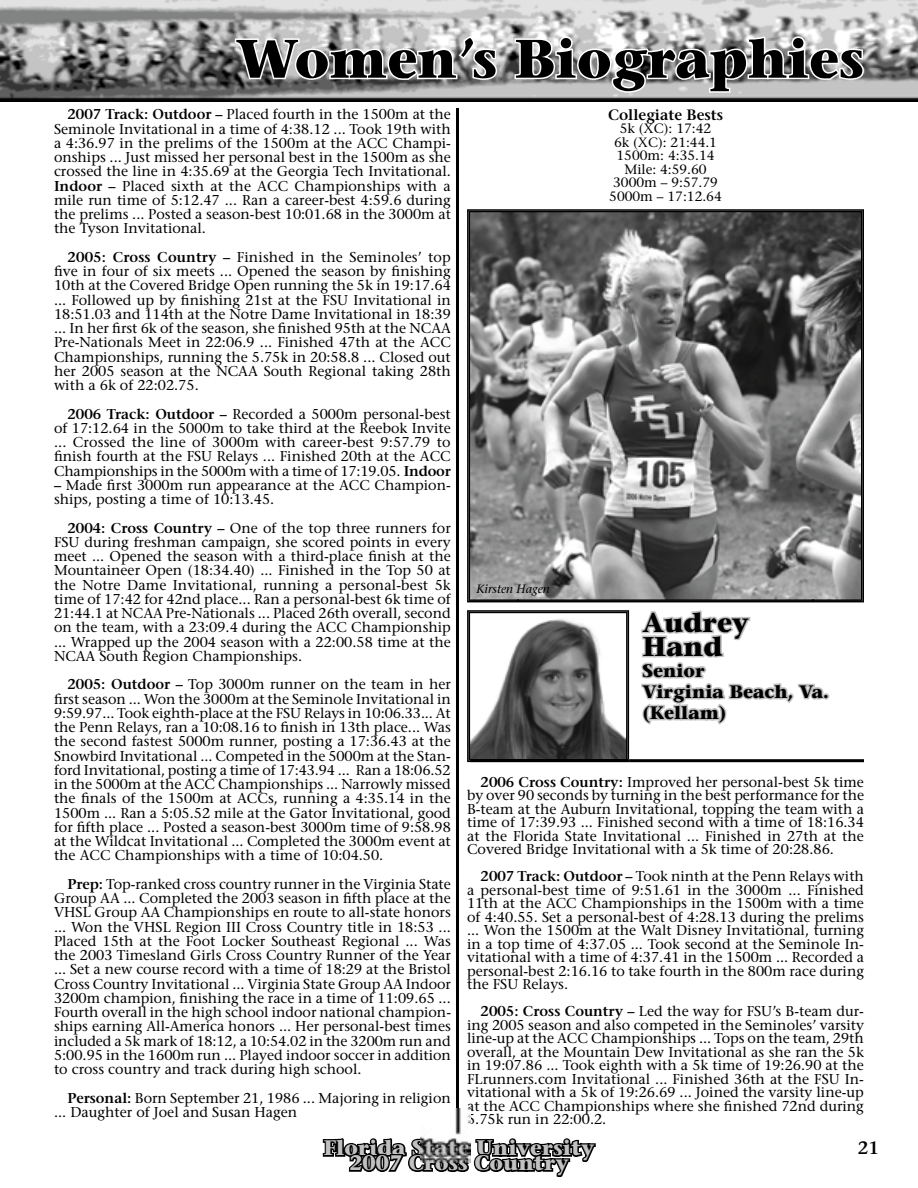
<style>
.page{position:relative;width:918px;height:1188px;background:#fff}
.page>*{position:absolute;margin:0;border:0;box-sizing:border-box;transform-origin:0 0}
.t1{font:700 54px "Stone Serif";color:#000}
.t2{font:700 27px/24px "Stone Serif";color:#000}
.t3{font:700 21px/15px "Stone Serif";color:#c1c1c1;text-align:center}
.t4{font:700 18px/21px "Stone Serif";color:#000}
.t5{font:600 18px "Stone Serif";color:#000}
.t6{font:600 15px "Stone Serif";color:#000}
.t7{font:14.25px/14.2px "Stone Serif";color:#000;text-align:justify}
.t8{font:13.5px/13.5px "Stone Serif";color:#000;text-align:center}
.t9{font:italic 12px "Stone Serif";color:#000}
.s1{font-weight:600}
</style>
<div class="page">
<img style="left:0;top:0;width:918px;height:102px">
<svg style="left:323px;top:1138px;width:273px;height:39px"></svg>
<svg style="left:233px;top:35px;width:266px;height:48px"></svg>
<svg style="left:513px;top:35px;width:352px;height:59px"></svg>
<hr style="left:456px;top:108px;width:3px;height:1001px;background:#000">
<svg style="left:467px;top:209px;width:397px;height:393px;background:#7b7b7b"></svg>
<img style="left:469px;top:211px;width:394px;height:49px">
<img style="left:469px;top:259px;width:49px;height:342px">
<img style="left:813px;top:259px;width:50px;height:342px">
<img style="left:518px;top:552px;width:295px;height:49px">
<svg style="left:467px;top:610px;width:397px;height:152px"></svg>
<img style="left:421px;top:1109px;width:50px;height:53px">
<h1 class="t1" style="left:236px;top:24px;width:630px">Women’s Biographies</h1>
<p class="t7" style="left:54px;top:107px;width:398px;text-indent:14px"><span class="s1">2007 Track: Outdoor –</span> Placed fourth in the 1500m at the Seminole Invitational in a time of 4:38.12 ... Took 19th with a 4:36.97 in the prelims of the 1500m at the ACC Champi&shy;onships ... Just missed her personal best in the 1500m as she crossed the line in 4:35.69 at the Georgia Tech Invitational.<br><span class="s1">Indoor –</span> Placed sixth at the ACC Championships with a mile run time of 5:12.47 ... Ran a career-best 4:59.6 during the prelims ... Posted a season-best 10:01.68 in the 3000m at the Tyson Invitational.</p>
<p class="t7" style="left:54px;top:250px;width:398px;text-indent:14px"><span class="s1">2005: Cross Country –</span> Finished in the Seminoles’ top five in four of six meets ... Opened the season by finishing 10th at the Covered Bridge Open running the 5k in 19:17.64 ... Followed up by finishing 21st at the FSU Invitational in 18:51.03 and 114th at the Notre Dame Invitational in 18:39 ... In her first 6k of the season, she finished 95th at the NCAA Pre-Nationals Meet in 22:06.9 ... Finished 47th at the ACC Championships, running the 5.75k in 20:58.8 ... Closed out her 2005 season at the NCAA South Regional taking 28th with a 6k of 22:02.75.</p>
<p class="t7" style="left:54px;top:406px;width:398px;text-indent:14px"><span class="s1">2006 Track: Outdoor –</span> Recorded a 5000m personal-best of 17:12.64 in the 5000m to take third at the Reebok Invite ... Crossed the line of 3000m with career-best 9:57.79 to finish fourth at the FSU Relays ... Finished 20th at the ACC Championships in the 5000m with a time of 17:19.05. <span class="s1">Indoor</span></p>
<p class="t7" style="left:54px;top:478px;width:398px"><span class="s1">–</span> Made first 3000m run appearance at the ACC Champion&shy;ships, posting a time of 10:13.45.</p>
<p class="t7" style="left:54px;top:520px;width:398px;text-indent:14px"><span class="s1">2004: Cross Country –</span> One of the top three runners for FSU during freshman campaign, she scored points in every meet ... Opened the season with a third-place finish at the Mountaineer Open (18:34.40) ... Finished in the Top 50 at the Notre Dame Invitational, running a personal-best 5k time of 17:42 for 42nd place... Ran a personal-best 6k time of 21:44.1 at NCAA Pre-Nationals ... Placed 26th overall, second on the team, with a 23:09.4 during the ACC Championship ... Wrapped up the 2004 season with a 22:00.58 time at the NCAA South Region Championships.</p>
<p class="t7" style="left:54px;top:677px;width:398px;text-indent:14px"><span class="s1">2005: Outdoor –</span> Top 3000m runner on the team in her first season ... Won the 3000m at the Seminole Invitational in 9:59.97... Took eighth-place at the FSU Relays in 10:06.33... At the Penn Relays, ran a 10:08.16 to finish in 13th place... Was the second fastest 5000m runner, posting a 17:36.43 at the Snowbird Invitational ... Competed in the 5000m at the Stan&shy;ford Invitational, posting a time of 17:43.94 ... Ran a 18:06.52 in the 5000m at the ACC Championships ... Narrowly missed the finals of the 1500m at ACCs, running a 4:35.14 in the 1500m ... Ran a 5:05.52 mile at the Gator Invitational, good for fifth place ... Posted a season-best 3000m time of 9:58.98 at the Wildcat Invitational ... Completed the 3000m event at the ACC Championships with a time of 10:04.50.</p>
<p class="t7" style="left:54px;top:877px;width:399px;text-indent:14px"><span class="s1">Prep:</span> Top-ranked cross country runner in the Virginia State Group AA ... Completed the 2003 season in fifth place at the VHSL Group AA Championships en route to all-state honors ... Won the VHSL Region III Cross Country title in 18:53 ...<br>Placed 15th at the Foot Locker Southeast Regional ... Was the 2003 Timesland Girls Cross Country Runner of the Year ... Set a new course record with a time of 18:29 at the Bristol Cross Country Invitational ... Virginia State Group AA Indoor 3200m champion, finishing the race in a time of 11:09.65 ...<br>Fourth overall in the high school indoor national champion&shy;ships earning All-America honors ... Her personal-best times included a 5k mark of 18:12, a 10:54.02 in the 3200m run and 5:00.95 in the 1600m run ... Played indoor soccer in addition to cross country and track during high school.</p>
<p class="t7" style="left:54px;top:1090px;width:398px;text-indent:14px"><span class="s1">Personal:</span> Born September 21, 1986 ... Majoring in religion ... Daughter of Joel and Susan Hagen</p>
<p class="t6" style="left:608px;top:105px;width:117px">Collegiate Bests</p>
<p class="t8" style="left:609px;top:122px;width:114px">5k (XC): 17:42<br>6k (XC): 21:44.1<br>1500m: 4:35.14<br>Mile: 4:59.60<br>3000m – 9:57.79<br>5000m – 17:12.64</p>
<p class="t9" style="left:477px;top:581px;width:75px">Kirsten Hagen</p>
<h2 class="t2" style="left:643px;top:610px;width:108px">Audrey<br>Hand</h2>
<p class="t4" style="left:643px;top:660px;width:188px">Senior<br>Virginia Beach, Va. (Kellam)</p>
<p class="t7" style="left:467px;top:775px;width:399px;line-height:13.5px;text-indent:14px"><span class="s1">2006 Cross Country:</span> Improved her personal-best 5k time by over 90 seconds by turning in the best performance for the B-team at the Auburn Invitational, topping the team with a time of 17:39.93 ... Finished second with a time of 18:16.34 at the Florida State Invitational ... Finished in 27th at the Covered Bridge Invitational with a 5k time of 20:28.86.</p>
<p class="t7" style="left:467px;top:870px;width:398px;line-height:13.5px;text-indent:14px"><span class="s1">2007 Track: Outdoor –</span> Took ninth at the Penn Relays with a personal-best time of 9:51.61 in the 3000m ... Finished 11th at the ACC Championships in the 1500m with a time of 4:40.55. Set a personal-best of 4:28.13 during the prelims ... Won the 1500m at the Walt Disney Invitational, turning in a top time of 4:37.05 ... Took second at the Seminole In&shy;vitational with a time of 4:37.41 in the 1500m ... Recorded a personal-best 2:16.16 to take fourth in the 800m race during the FSU Relays.</p>
<p class="t7" style="left:467px;top:1005px;width:398px;line-height:13.5px;text-indent:14px"><span class="s1">2005: Cross Country –</span> Led the way for FSU’s B-team dur&shy;ing 2005 season and also competed in the Seminoles’ varsity line-up at the ACC Championships ... Tops on the team, 29th overall, at the Mountain Dew Invitational as she ran the 5k in 19:07.86 ... Took eighth with a 5k time of 19:26.90 at the FLrunners.com Invitational ... Finished 36th at the FSU In&shy;vitational with a 5k of 19:26.69 ... Joined the varsity line-up at the ACC Championships where she finished 72nd during 5.75k run in 22:00.2.</p>
<h3 class="t3" style="left:324px;top:1140px;width:272px">Florida State University<br>2007 Cross Country</h3>
<p class="t5" style="left:858px;top:1136px;width:23px">21</p>
</div>
